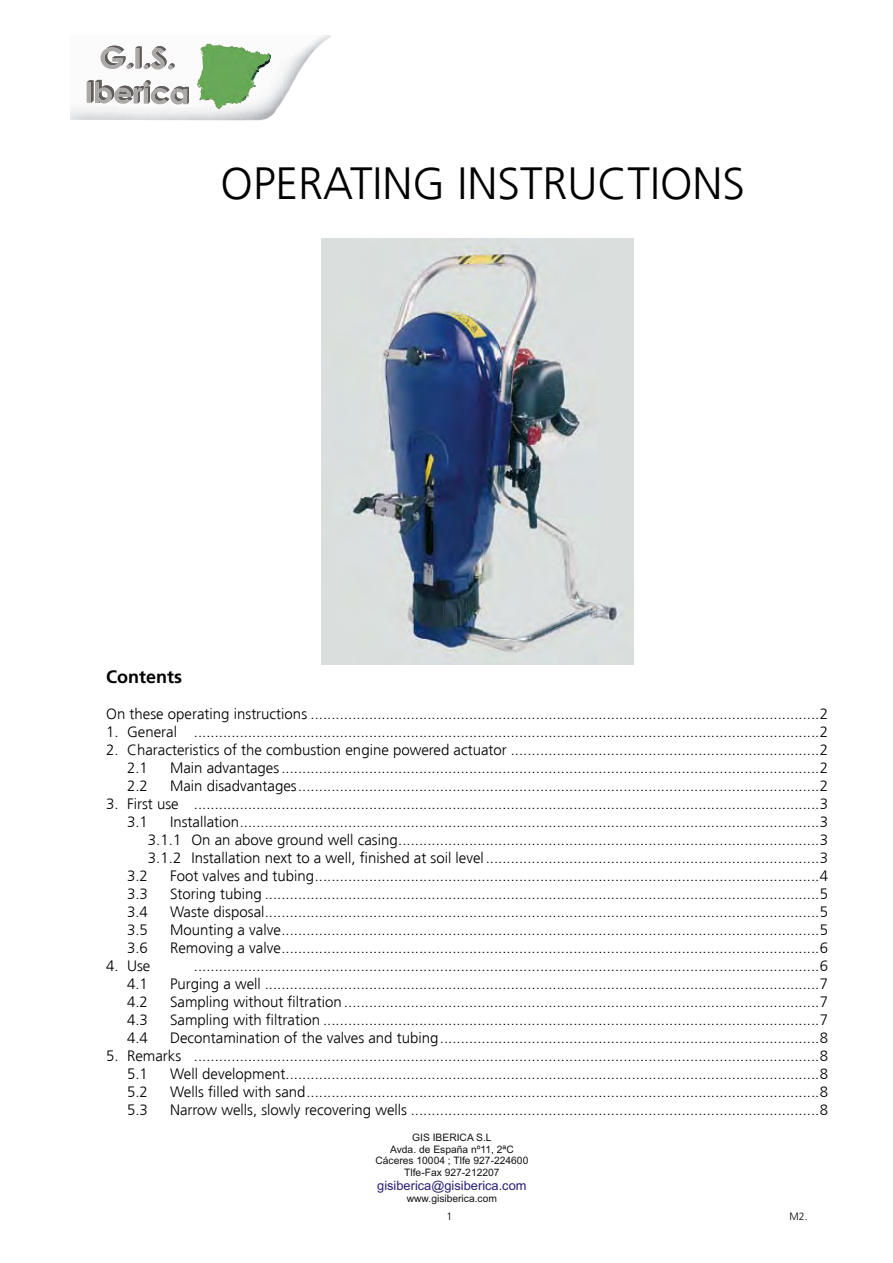
<style>
.page{position:relative;width:893px;height:1263px;background:#fff}
.page>*{position:absolute;margin:0;border:0;box-sizing:border-box;transform-origin:0 0}
.t1{font:300 45px "Frutiger";color:#000}
.t2{font:700 18px "Frutiger";color:#000}
.t3{font:300 15px/18px "Frutiger";color:#000}
.t4{font:12.9px "Arial";color:#291f73}
.t5{font:300 10.5px "Frutiger";color:#000}
.t6{font:10.35px/11.6px "Arial";color:#141417;text-align:center}
</style>
<div class="page">
<img style="left:321px;top:239px;width:313px;height:425px">
<img style="left:70px;top:36px;width:260px;height:84px">
<img style="left:197px;top:44px;width:74px;height:66px">
<svg style="left:87px;top:46px;width:102px;height:59px"></svg>
<h1 class="t1" style="left:221px;top:158px;width:526px">OPErating instructions</h1>
<p class="t2" style="left:106px;top:666px;width:77px">CONTENTS</p>
<p class="t3" style="left:106px;top:705px;width:723px">On these operating instructions ..........................................................................................................................2<br>1 . General ......................................................................................................................................................2</p>
<p class="t3" style="left:127px;top:741px;width:703px;text-indent:-21px">2. Characteristics of the combustion engine powered actuator ..........................................................................2<br>2.1</p>
<p class="t3" style="left:170px;top:759px;width:660px">Main advantages.................................................................................................................................2</p>
<p class="t3" style="left:127px;top:777px;width:22px">2.2</p>
<p class="t3" style="left:170px;top:777px;width:660px">Main disadvantages.............................................................................................................................2</p>
<p class="t3" style="left:127px;top:795px;width:703px;text-indent:-21px">3. First use ......................................................................................................................................................3<br>3.1I</p>
<p class="t3" style="left:148px;top:813px;width:682px;text-align:justify;text-indent:25px">nstallation...........................................................................................................................................3<br>3.1 .1 On an above ground well casing.....................................................................................................3<br>3.1.2 Installation next to a well, finished at soil level................................................................................3</p>
<p class="t3" style="left:127px;top:867px;width:703px;text-align:justify;text-indent:43px">Foot valves and tubing.........................................................................................................................4<br>3.3 Storing tubing .....................................................................................................................................5<br>3.4</p>
<p class="t3" style="left:127px;top:867px;width:22px">3.2</p>
<p class="t3" style="left:170px;top:903px;width:660px">Waste disposal.....................................................................................................................................5</p>
<p class="t3" style="left:127px;top:921px;width:703px;text-align:right">Mounting a valve.................................................................................................................................5<br>3.6 Removing a valve.................................................................................................................................6</p>
<p class="t3" style="left:106px;top:957px;width:46px">4. Use</p>
<p class="t3" style="left:194px;top:957px;width:636px">......................................................................................................................................................6</p>
<p class="t3" style="left:127px;top:975px;width:17px">4.1</p>
<p class="t3" style="left:170px;top:975px;width:660px">Purging a well .....................................................................................................................................7</p>
<p class="t3" style="left:127px;top:993px;width:22px">4.2</p>
<p class="t3" style="left:170px;top:993px;width:660px">Sampling without filtration ..................................................................................................................7</p>
<p class="t3" style="left:127px;top:1011px;width:22px">4.3</p>
<p class="t3" style="left:170px;top:1011px;width:660px">Sampling with filtration .......................................................................................................................7</p>
<p class="t3" style="left:127px;top:1029px;width:22px">4.4</p>
<p class="t3" style="left:170px;top:1029px;width:660px">Decontamination of the valves and tubing...........................................................................................8</p>
<p class="t3" style="left:127px;top:1047px;width:703px;text-indent:-21px">5. Remarks ......................................................................................................................................................8<br>5.1</p>
<p class="t3" style="left:127px;top:921px;width:22px">3.5</p>
<p class="t3" style="left:170px;top:1065px;width:660px">Well development................................................................................................................................8</p>
<p class="t3" style="left:127px;top:1083px;width:703px;text-align:right">Wells filled with sand...........................................................................................................................8<br>5.3 Narrow wells, slowly recovering wells ..................................................................................................8</p>
<p class="t6" style="left:375px;top:1133px;width:154px">GIS IBERICA S.L<br>Avda. de España nº11, 2ªC<br>Cáceres 10004 ; Tlfe 927-224600<br>Tlfe-Fax 927-212207</p>
<p class="t6" style="left:407px;top:1193px;width:92px">www.gisiberica.com</p>
<p class="t3" style="left:127px;top:1083px;width:22px">5.2</p>
<p class="t4" style="left:377px;top:1180px;width:151px">gisiberica@gisiberica.com</p>
<p class="t5" style="left:789px;top:1210px;width:20px">M2.</p>
</div>
